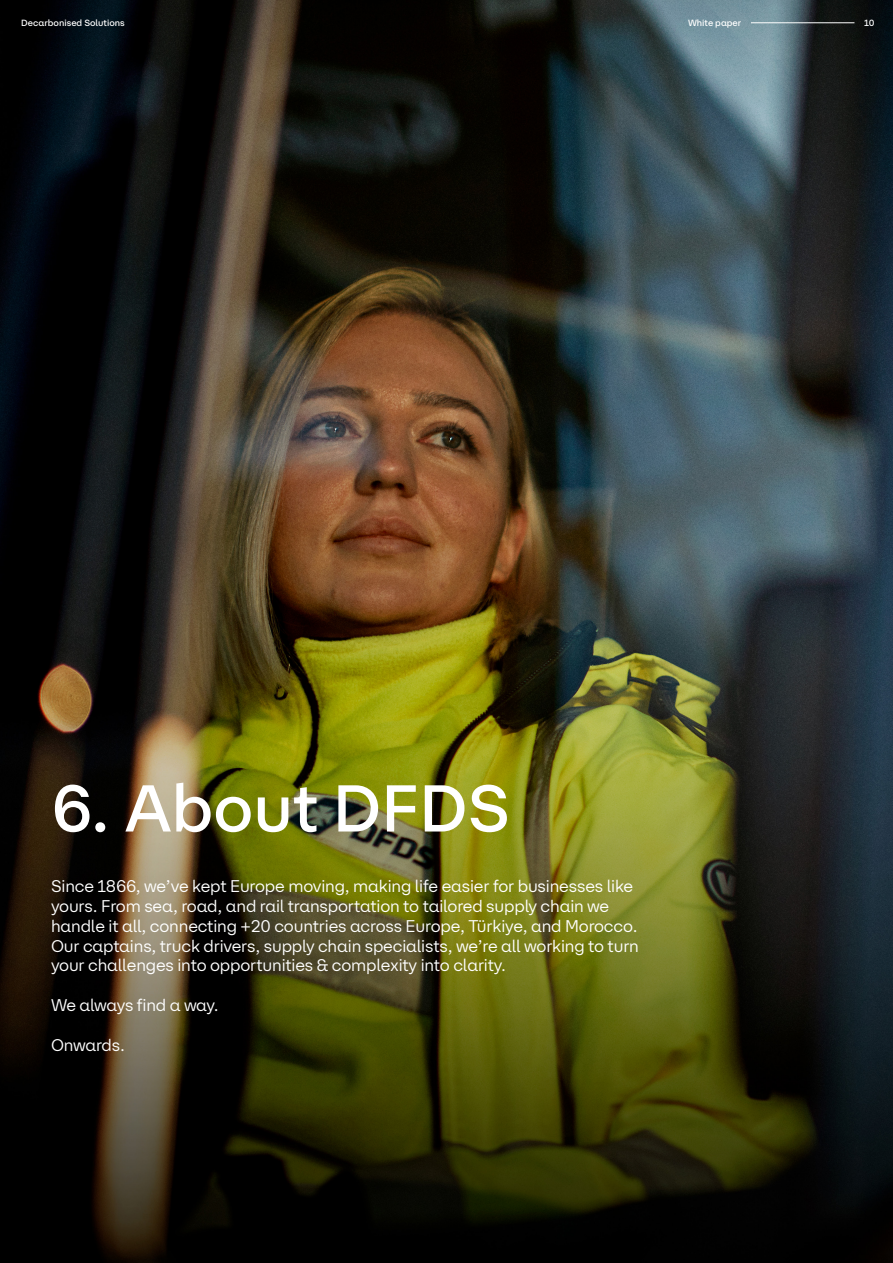
<style>
.page{position:relative;width:893px;height:1263px;background:#fff}
.page>*{position:absolute;margin:0;border:0;box-sizing:border-box;transform-origin:0 0}
.t1{font:500 66px "DFDS Sans";color:#fff}
.t2{font:16.5px/19.8px "DFDS Sans";letter-spacing:-.01em;color:#fff}
.t3{font:16.5px "DFDS Sans";letter-spacing:-.03em;color:#fff}
.t4{font:500 9px "DFDS Sans";color:#fff}
</style>
<div class="page">
<img style="left:0;top:0;width:893px;height:1263px">
<hr style="left:751px;top:23px;width:103px;height:1px;background:#fff">
<p class="t4" style="left:21px;top:17px;width:105px">Decarbonised Solutions</p>
<p class="t4" style="left:688px;top:17px;width:55px">White paper</p>
<p class="t4" style="left:864px;top:17px;width:12px">10</p>
<p class="t1" style="left:51px;top:768px;width:461px">6. About DFDS</p>
<p class="t2" style="left:51px;top:876px;width:589px">Since 1866, we’ve kept Europe moving, making life easier for businesses like yours. From sea, road, and rail transportation to tailored supply chain we handle it all, connecting +20 countries across Europe, Türkiye, and Morocco.<br>Our captains, truck drivers, supply chain specialists, we’re all working to turn your challenges into opportunities &amp; complexity into clarity.</p>
<p class="t3" style="left:51px;top:995px;width:169px">We always find a way.</p>
<p class="t2" style="left:51px;top:1034px;width:76px">Onwards.</p>
</div>
